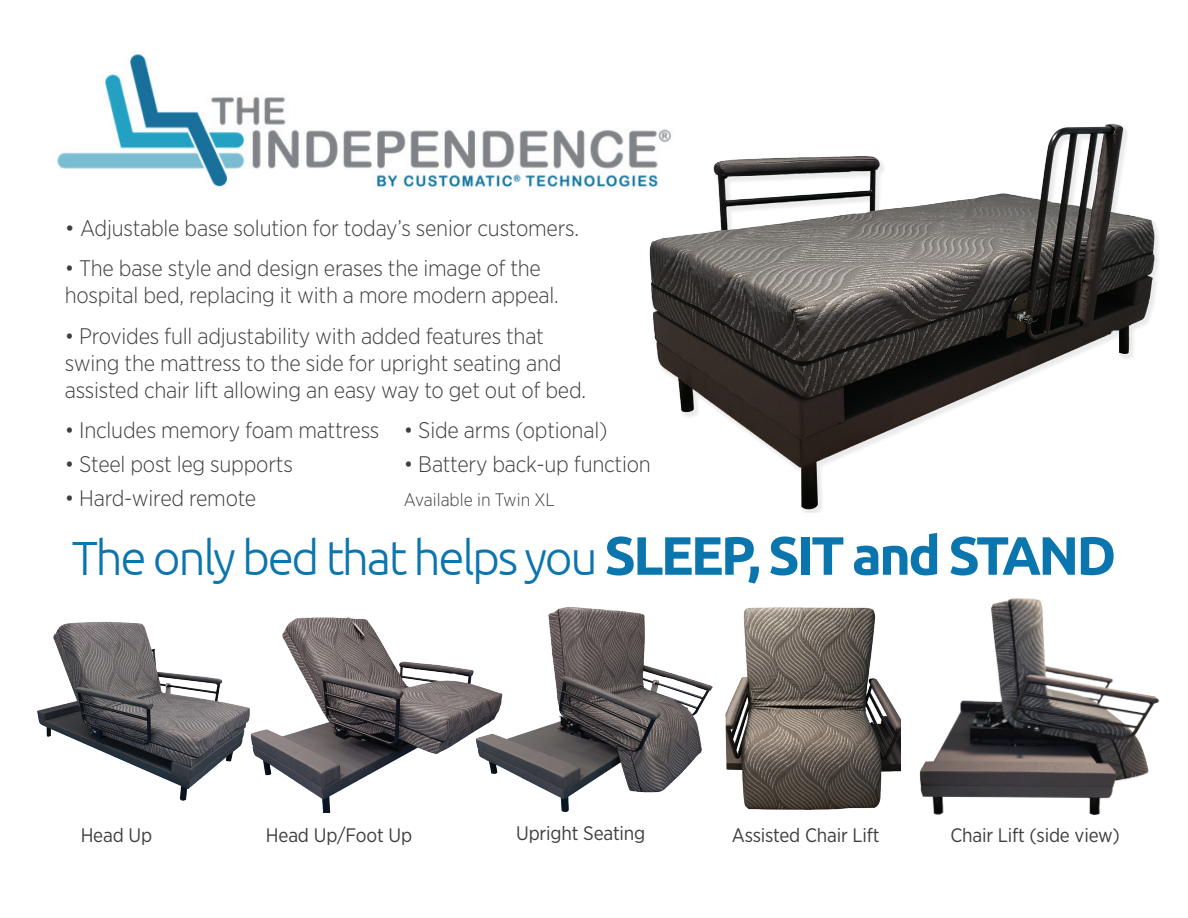
<style>
.page{position:relative;width:1188px;height:918px;background:#fff}
.page>*{position:absolute;margin:0;border:0;box-sizing:border-box;transform-origin:0 0}
.t1{font:300 48px "Ubuntu";letter-spacing:-.05em;color:#0b75ae}
.t2{font:300 22.5px/27px "Gotham Narrow";letter-spacing:-.01em;color:#3e3e3f}
.t3{font:300 22.5px "Gotham Narrow";letter-spacing:-.01em;color:#3e3e3f;scale:1.06 1}
.t4{font:19.5px "Gotham Narrow";letter-spacing:-.01em;color:#3e3e3f}
.t5{font:300 18px "Gotham Narrow";color:#3e3e3f}
.s1{font-weight:700;font-size:54px}
</style>
<div class="page">
<img style="left:649px;top:123px;width:510px;height:390px">
<img style="left:254px;top:617px;width:215px;height:195px">
<img style="left:469px;top:607px;width:244px;height:205px">
<img style="left:726px;top:607px;width:175px;height:203px">
<img style="left:919px;top:598px;width:241px;height:217px">
<img style="left:37px;top:621px;width:217px;height:180px">
<img style="left:57px;top:52px;width:652px;height:166px">
<p class="t3" style="left:65px;top:214px;width:487px">• Adjustable base solution for today’s senior customers.</p>
<p class="t2" style="left:65px;top:254px;width:496px">• The base style and design erases the image of the hospital bed, replacing it with a more modern appeal.</p>
<p class="t2" style="left:65px;top:322px;width:523px">• Provides full adjustability with added features that swing the mattress to the side for upright seating and assisted chair lift allowing an easy way to get out of bed.</p>
<p class="t2" style="left:65px;top:416px;width:316px">• Includes memory foam mattress</p>
<p class="t2" style="left:65px;top:450px;width:230px">• Steel post leg supports</p>
<p class="t2" style="left:65px;top:484px;width:193px">• Hard-wired remote</p>
<p class="t2" style="left:404px;top:416px;width:205px">• Side arms (optional)</p>
<p class="t2" style="left:404px;top:450px;width:248px">• Battery back-up function</p>
<p class="t5" style="left:404px;top:488px;width:152px">Available in Twin XL</p>
<h1 class="t1" style="left:72px;top:529px;width:1046px">The only bed that helps you <span class="s1">SLEEP, SIT and STAND</span></h1>
<p class="t4" style="left:81px;top:823px;width:73px">Head Up</p>
<p class="t4" style="left:266px;top:823px;width:148px">Head Up/Foot Up</p>
<p class="t4" style="left:516px;top:821px;width:131px">Upright Seating</p>
<p class="t4" style="left:732px;top:823px;width:149px">Assisted Chair Lift</p>
<p class="t4" style="left:950px;top:823px;width:171px">Chair Lift (side view)</p>
</div>
